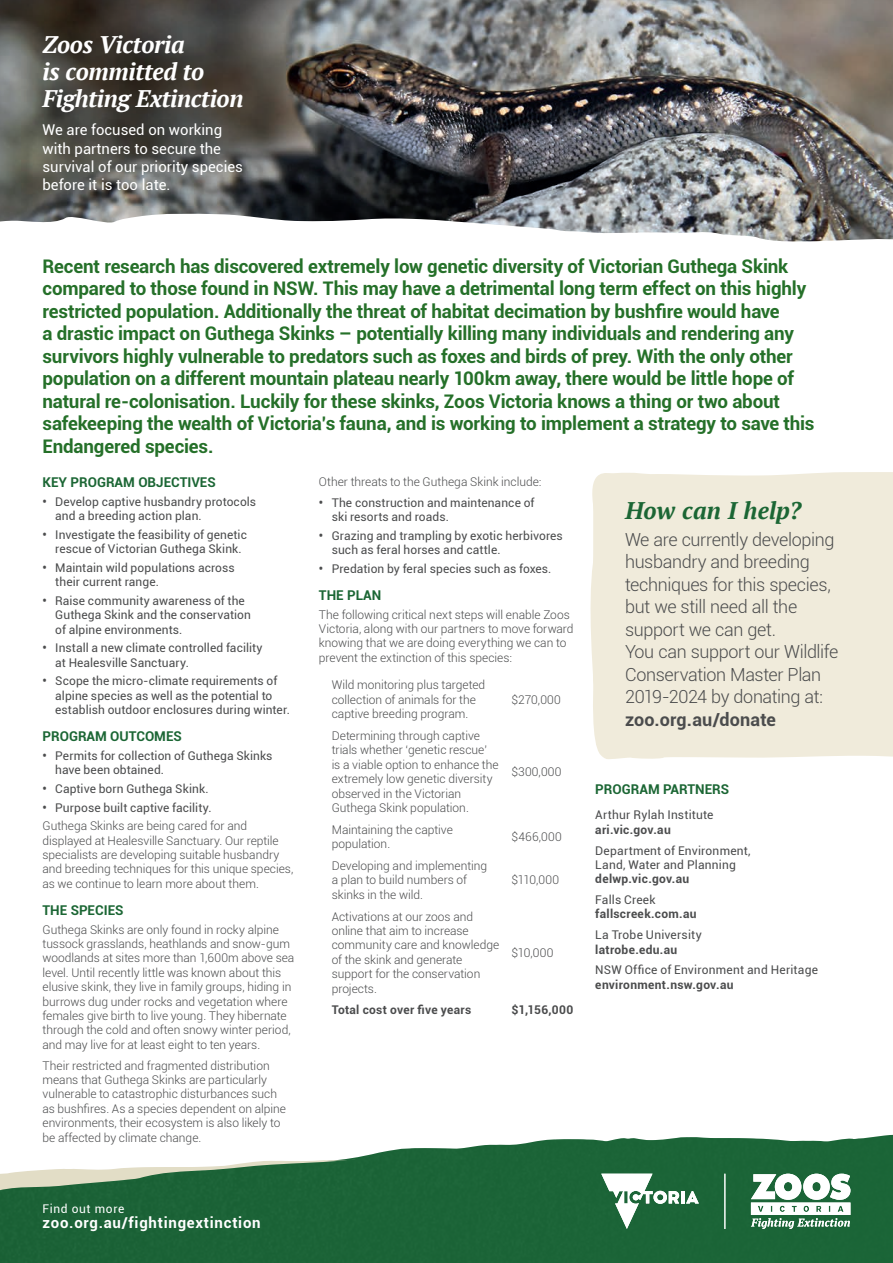
<style>
.page{position:relative;width:893px;height:1263px;background:#fff}
.page>*{position:absolute;margin:0;border:0;box-sizing:border-box;transform-origin:0 0}
.t1{font:italic 700 24px/27px "PT Serif";letter-spacing:-.015em;color:#fff}
.t2{font:italic 700 24px "PT Serif";letter-spacing:.005em;color:#1b6634}
.t3{font:700 18.75px/22.5px "Roboto";letter-spacing:-.01em;color:#257029}
.t4{font:300 18px/22.5px "Roboto";letter-spacing:-.02em;color:#4b4c4d}
.t5{font:700 18px "Roboto";letter-spacing:.01em;color:#4b4c4d}
.t6{font:700 15px "Roboto";letter-spacing:.05em;color:#fff}
.t7{font:14.85px/18.1px "Roboto";color:#fff}
.t8{font:700 13.5px "Roboto";color:#1b6634}
.t9{font:300 12px/14.4px "Roboto";color:#4b4c4d}
.t10{font:12px/14.4px "Roboto";letter-spacing:.005em;color:#4b4c4d}
.t11{font:700 12px "Roboto";letter-spacing:.025em;color:#4b4c4d}
.t12{font:12px "Roboto";letter-spacing:.05em;color:#fff}
.s1{font-weight:700}
.s2{font-weight:400}
</style>
<div class="page">
<div style="left:590px;top:472px;width:303px;height:287px;background:#f0ebdb"></div>
<img style="left:0;top:0;width:893px;height:213px">
<svg style="left:0;top:213px;width:893px;height:29px"></svg>
<svg style="left:0;top:1134px;width:893px;height:129px;background:#427e58"></svg>
<svg style="left:751px;top:1174px;width:99px;height:55px"></svg>
<hr style="left:725px;top:1174px;width:1px;height:55px;background:#fff">
<hr style="left:681px;top:1191px;width:4px;height:12px;background:#fff">
<svg style="left:686px;top:1191px;width:13px;height:12px"></svg>
<svg style="left:601px;top:1174px;width:78px;height:55px"></svg>
<h1 class="t1" style="left:43px;top:30px;width:203px">Zoos Victoria<br>is committed to<br>Fighting Extinction</h1>
<p class="t7" style="left:43px;top:120px;width:202px">We are focused on working with partners to secure the survival of our priority species before it is too late.</p>
<p class="t3" style="left:43px;top:254px;width:774px">Recent research has discovered extremely low genetic diversity of Victorian Guthega Skink compared to those found in NSW. This may have a detrimental long term effect on this highly restricted population. Additionally the threat of habitat decimation by bushfire would have<br>a drastic impact on Guthega Skinks – potentially killing many individuals and rendering any survivors highly vulnerable to predators such as foxes and birds of prey. With the only other population on a different mountain plateau nearly 100km away, there would be little hope of natural re-colonisation. Luckily for these skinks, Zoos Victoria knows a thing or two about safekeeping the wealth of Victoria’s fauna, and is working to implement a strategy to save this Endangered species.</p>
<p class="t8" style="left:43px;top:473px;width:175px">KEY PROGRAM OBJECTIVES</p>
<p class="t10" style="left:55px;top:494px;width:202px;text-indent:-13px"><span class="s1">•</span> Develop captive husbandry protocols and a breeding action plan.</p>
<p class="t10" style="left:55px;top:527px;width:193px;text-indent:-13px"><span class="s1">•</span> Investigate the feasibility of genetic rescue of Victorian Guthega Skink.</p>
<p class="t10" style="left:55px;top:560px;width:181px;text-indent:-13px"><span class="s1">•</span> Maintain wild populations across their current range.</p>
<p class="t10" style="left:55px;top:593px;width:197px;text-indent:-13px"><span class="s1">•</span> Raise community awareness of the<br>Guthega Skink and the conservation of alpine environments.</p>
<p class="t10" style="left:55px;top:640px;width:209px;text-indent:-13px"><span class="s1">•</span> Install a new climate controlled facility at Healesville Sanctuary.</p>
<p class="t10" style="left:55px;top:673px;width:236px;text-indent:-13px"><span class="s1">•</span> Scope the micro-climate requirements of alpine species as well as the potential to establish outdoor enclosures during winter.</p>
<p class="t8" style="left:43px;top:727px;width:141px">PROGRAM OUTCOMES</p>
<p class="t10" style="left:55px;top:748px;width:219px;text-indent:-13px"><span class="s1">•</span> Permits for collection of Guthega Skinks have been obtained.</p>
<p class="t10" style="left:43px;top:781px;width:168px"><span class="s1">•</span> Captive born Guthega Skink.</p>
<p class="t9" style="left:43px;top:798px;width:206px;line-height:18.6px"><span class="s1">•</span> <span class="s2">Purpose built captive facility.<br></span>Guthega Skinks are being cared for and</p>
<p class="t9" style="left:43px;top:833px;width:252px">displayed at Healesville Sanctuary. Our reptile specialists are developing suitable husbandry and breeding techniques for this unique species, as we continue to learn more about them.</p>
<p class="t8" style="left:43px;top:901px;width:82px">THE SPECIES</p>
<p class="t9" style="left:43px;top:922px;width:253px">Guthega Skinks are only found in rocky alpine tussock grasslands, heathlands and snow-gum woodlands at sites more than 1,600m above sea level. Until recently little was known about this elusive skink, they live in family groups, hiding in burrows dug under rocks and vegetation where females give birth to live young. They hibernate through the cold and often snowy winter period, and may live for at least eight to ten years.</p>
<p class="t9" style="left:43px;top:1058px;width:245px">Their restricted and fragmented distribution means that Guthega Skinks are particularly vulnerable to catastrophic disturbances such as bushfires. As a species dependent on alpine environments, their ecosystem is also likely to be affected by climate change.</p>
<p class="t9" style="left:319px;top:474px;width:224px">Other threats to the Guthega Skink include:</p>
<p class="t10" style="left:332px;top:495px;width:204px;text-indent:-13px"><span class="s1">•</span> The construction and maintenance of ski resorts and roads.</p>
<p class="t10" style="left:332px;top:528px;width:233px;text-indent:-13px"><span class="s1">•</span> Grazing and trampling by exotic herbivores such as feral horses and cattle.</p>
<p class="t10" style="left:319px;top:561px;width:234px"><span class="s1">•</span> Predation by feral species such as foxes.</p>
<p class="t8" style="left:319px;top:585px;width:64px">THE PLAN</p>
<p class="t9" style="left:319px;top:607px;width:256px">The following critical next steps will enable Zoos Victoria, along with our partners to move forward knowing that we are doing everything we can to prevent the extinction of this species:</p>
<p class="t9" style="left:332px;top:678px;width:155px">Wild monitoring plus targeted collection of animals for the captive breeding program.</p>
<h1 class="t2" style="left:625px;top:494px;width:177px">How can I help?</h1>
<h3 class="t4" style="left:625px;top:527px;width:215px">We are currently developing husbandry and breeding techniques for this species, but we still need all the support we can get.<br>You can support our Wildlife<br>Conservation Master Plan<br>2019-2024 by donating at:</h3>
<h3 class="t5" style="left:625px;top:706px;width:152px">zoo.org.au/donate</h3>
<p class="t9" style="left:511px;top:692px;width:51px">$270,000</p>
<p class="t9" style="left:332px;top:728px;width:168px">Determining through captive trials whether ‘genetic rescue’ is a viable option to enhance the extremely low genetic diversity observed in the Victorian<br>Guthega Skink population.</p>
<p class="t9" style="left:511px;top:764px;width:52px">$300,000</p>
<p class="t8" style="left:595px;top:780px;width:135px">PROGRAM PARTNERS</p>
<p class="t10" style="left:595px;top:807px;width:120px">Arthur Rylah Institute</p>
<p class="t11" style="left:595px;top:821px;width:77px">ari.vic.gov.au</p>
<p class="t10" style="left:595px;top:842px;width:157px">Department of Environment,<br>Land, Water and Planning</p>
<p class="t11" style="left:595px;top:870px;width:95px">delwp.vic.gov.au</p>
<p class="t10" style="left:595px;top:892px;width:62px">Falls Creek</p>
<p class="t11" style="left:595px;top:906px;width:103px">fallscreek.com.au</p>
<p class="t10" style="left:595px;top:927px;width:108px">La Trobe University</p>
<p class="t11" style="left:595px;top:941px;width:83px">latrobe.edu.au</p>
<p class="t10" style="left:595px;top:962px;width:224px">NSW Office of Environment and Heritage</p>
<p class="t11" style="left:595px;top:976px;width:140px">environment.nsw.gov.au</p>
<p class="t9" style="left:332px;top:822px;width:123px">Maintaining the captive population.</p>
<p class="t9" style="left:511px;top:829px;width:52px">$466,000</p>
<p class="t9" style="left:332px;top:858px;width:157px">Developing and implementing a plan to build numbers of skinks in the wild.</p>
<p class="t9" style="left:511px;top:872px;width:49px">$110,000</p>
<p class="t9" style="left:332px;top:909px;width:169px">Activations at our zoos and online that aim to increase community care and knowledge of the skink and generate support for the conservation projects.</p>
<p class="t9" style="left:511px;top:945px;width:44px">$10,000</p>
<p class="t11" style="left:332px;top:1001px;width:141px">Total cost over five years</p>
<p class="t11" style="left:511px;top:1001px;width:64px">$1,156,000</p>
<p class="t12" style="left:43px;top:1200px;width:83px">Find out more</p>
<p class="t6" style="left:43px;top:1212px;width:220px">zoo.org.au/fightingextinction</p>
</div>
